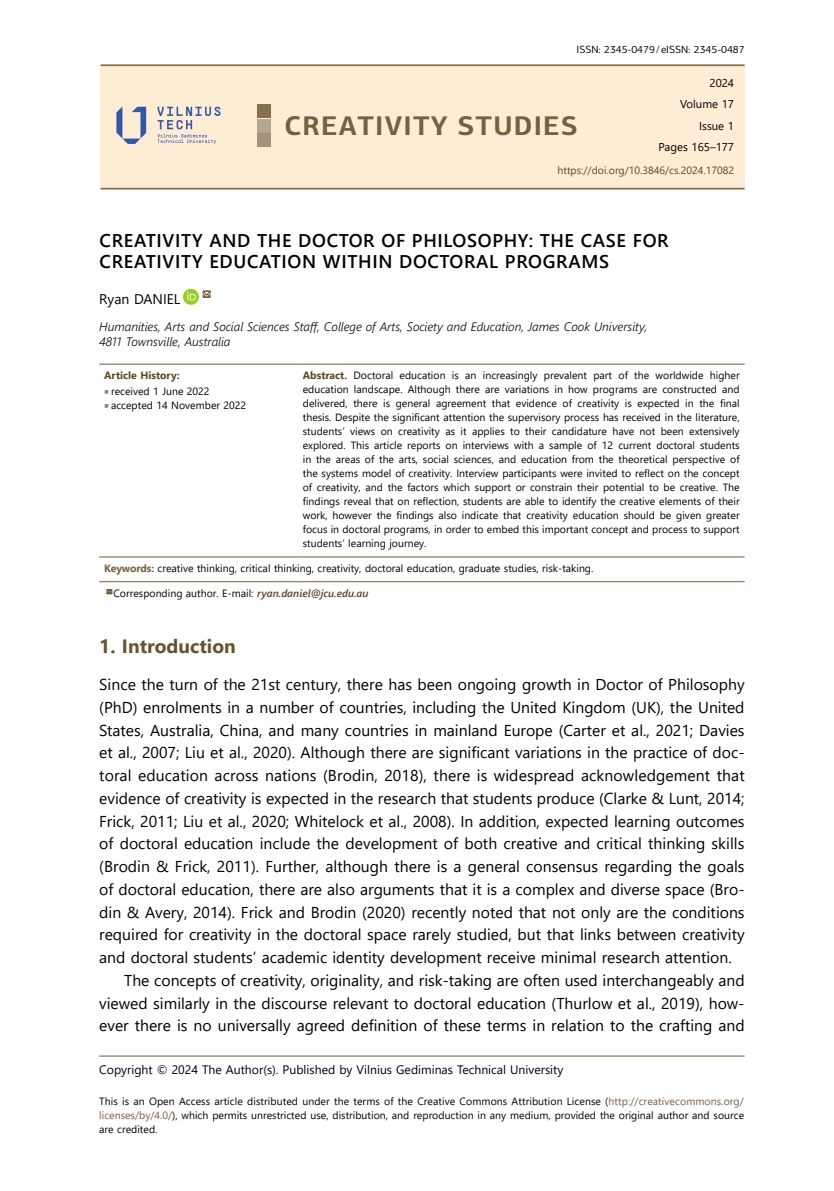
<style>
.page{position:relative;width:834px;height:1191px;background:#fff}
.page>*{position:absolute;margin:0;border:0;box-sizing:border-box;transform-origin:0 0}
.t1{font:700 27.12px "PF Centro Sans Pro";letter-spacing:.045em;color:#77603e}
.t2{font:700 19.25px "Segoe UI";color:#69522e}
.t3{font:600 18.38px/21px "Segoe UI";letter-spacing:.035em;color:#000}
.t4{font:15.75px "Segoe UI";color:#000}
.t5{font:14px "Segoe UI";color:#000}
.t6{font:italic 300 12.25px/15.4px "Segoe UI";color:#000}
.t7{font:12.25px "Segoe UI";color:#000}
.t8{font:11.38px/21.2px "Segoe UI";color:#000;text-align:right}
.t9{font:10.5px/14px "Segoe UI";color:#000;text-align:justify}
.t10{font:10.5px "Segoe UI";color:#5c4521}
.t11{font:10.5px "PF Centro Sans Pro";color:#000}
.t12{font:700 10.5px "Segoe UI";color:#5c4521}
.s1{font-weight:700;color:#5c4521}
.s2{font-family:"Minion Pro";font-size:12.25px;color:#958064}
.s3{font-weight:700;color:#77603e}
.s4{font-weight:600;font-style:italic;color:#5c4521}
.s5{color:#77603e}
</style>
<div class="page">
<hr style="left:99px;top:1055px;width:645px;height:1px;background:#958064">
<div style="left:100px;top:66px;width:644px;height:122px;background:#feecd4"></div>
<hr style="left:100px;top:64px;width:644px;height:2px;background:#857050">
<hr style="left:100px;top:188px;width:644px;height:1px;background:#857050">
<svg style="left:116px;top:106px;width:30px;height:38px"></svg>
<svg style="left:158px;top:107px;width:62px;height:37px"></svg>
<div style="left:257px;top:105px;width:13px;height:13px;background:#857050"></div>
<div style="left:257px;top:133px;width:13px;height:14px;background:#a4937a"></div>
<div style="left:257px;top:119px;width:13px;height:13px;background:#b5a692"></div>
<svg style="left:183px;top:289px;width:16px;height:16px"></svg>
<svg style="left:187px;top:292px;width:9px;height:8px"></svg>
<svg style="left:202px;top:290px;width:9px;height:8px"></svg>
<hr style="left:99px;top:363px;width:199px;height:2px;background:#958064">
<hr style="left:298px;top:363px;width:446px;height:2px;background:#958064">
<hr style="left:99px;top:556px;width:199px;height:1px;background:#958064">
<hr style="left:298px;top:556px;width:446px;height:1px;background:#958064">
<hr style="left:99px;top:581px;width:199px;height:1px;background:#958064">
<hr style="left:298px;top:581px;width:446px;height:1px;background:#958064">
<svg style="left:106px;top:589px;width:7px;height:5px"></svg>
<p class="t11" style="left:576px;top:43px;width:169px">ISSN: 2345-0479/eISSN: 2345-0487</p>
<p class="t8" style="left:658px;top:72px;width:77px">2024<br>Volume 17<br>Issue 1<br>Pages 165–177</p>
<p class="t10" style="left:557px;top:160px;width:178px">https://doi.org/10.3846/cs.2024.17082</p>
<h1 class="t1" style="left:284px;top:109px;width:295px">CREATIVITY STUDIES</h1>
<h3 class="t3" style="left:100px;top:228px;width:570px">CREATIVITY AND THE DOCTOR OF PHILOSOPHY: THE CASE FOR<br>CREATIVITY EDUCATION WITHIN DOCTORAL PROGRAMS</h3>
<h3 class="t5" style="left:99px;top:286px;width:83px">Ryan DANIEL</h3>
<p class="t6" style="left:99px;top:317px;width:549px">Humanities, Arts and Social Sciences Staff, College of Arts, Society and Education, James Cook University,<br>4811 Townsville, Australia</p>
<p class="t12" style="left:104px;top:366px;width:77px">Article History:</p>
<p class="t9" style="left:303px;top:368px;width:438px"><span class="s1">Abstract.</span> Doctoral education is an increasingly prevalent part of the worldwide higher education landscape. Although there are variations in how programs are constructed and delivered, there is general agreement that evidence of creativity is expected in the final thesis. Despite the significant attention the supervisory process has received in the literature, students’ views on creativity as it applies to their candidature have not been extensively explored. This article reports on interviews with a sample of 12 current doctoral students in the areas of the arts, social sciences, and education from the theoretical perspective of the systems model of creativity. Interview participants were invited to reflect on the concept of creativity, and the factors which support or constrain their potential to be creative. The findings reveal that on reflection, students are able to identify the creative elements of their work, however the findings also indicate that creativity education should be given greater focus in doctoral programs, in order to embed this important concept and process to support students’ learning journey.</p>
<p class="t9" style="left:104px;top:384px;width:107px"><span class="s2">■</span> received 1 June 2022</p>
<p class="t9" style="left:104px;top:398px;width:143px"><span class="s2">■</span> accepted 14 November 2022</p>
<p class="t9" style="left:104px;top:560px;width:490px"><span class="s3">Keywords:</span> creative thinking, critical thinking, creativity, doctoral education, graduate studies, risk-taking.</p>
<p class="t9" style="left:113px;top:585px;width:257px">Corresponding author. E-mail: <span class="s4">ryan.daniel@jcu.edu.au</span></p>
<h2 class="t2" style="left:99px;top:627px;width:138px">1. Introduction</h2>
<h3 class="t4" style="left:99px;top:669px;width:646px">Since the turn of the 21st century, there has been ongoing growth in Doctor of Philosophy</h3>
<h3 class="t4" style="left:99px;top:692px;width:646px">(PhD) enrolments in a number of countries, including the United Kingdom (UK), the United</h3>
<h3 class="t4" style="left:99px;top:715px;width:646px">States, Australia, China, and many countries in mainland Europe (Carter et al., 2021; Davies</h3>
<h3 class="t4" style="left:99px;top:738px;width:646px">et al., 2007; Liu et al., 2020). Although there are significant variations in the practice of doc-</h3>
<h3 class="t4" style="left:99px;top:760px;width:646px">toral education across nations (Brodin, 2018), there is widespread acknowledgement that</h3>
<h3 class="t4" style="left:99px;top:783px;width:646px">evidence of creativity is expected in the research that students produce (Clarke &amp; Lunt, 2014;</h3>
<h3 class="t4" style="left:99px;top:806px;width:646px">Frick, 2011; Liu et al., 2020; Whitelock et al., 2008). In addition, expected learning outcomes</h3>
<h3 class="t4" style="left:99px;top:829px;width:646px">of doctoral education include the development of both creative and critical thinking skills</h3>
<h3 class="t4" style="left:99px;top:851px;width:646px">(Brodin &amp; Frick, 2011). Further, although there is a general consensus regarding the goals</h3>
<h3 class="t4" style="left:99px;top:874px;width:646px">of doctoral education, there are also arguments that it is a complex and diverse space (Bro-</h3>
<h3 class="t4" style="left:99px;top:897px;width:646px">din &amp; Avery, 2014). Frick and Brodin (2020) recently noted that not only are the conditions</h3>
<h3 class="t4" style="left:99px;top:920px;width:646px">required for creativity in the doctoral space rarely studied, but that links between creativity</h3>
<h3 class="t4" style="left:99px;top:942px;width:634px">and doctoral students’ academic identity development receive minimal research attention.</h3>
<h3 class="t4" style="left:124px;top:965px;width:622px">The concepts of creativity, originality, and risk-taking are often used interchangeably and</h3>
<h3 class="t4" style="left:99px;top:988px;width:646px">viewed similarly in the discourse relevant to doctoral education (Thurlow et al., 2019), how-</h3>
<h3 class="t4" style="left:99px;top:1011px;width:646px">ever there is no universally agreed definition of these terms in relation to the crafting and</h3>
<p class="t7" style="left:99px;top:1058px;width:465px">Copyright © 2024 The Author(s). Published by Vilnius Gediminas Technical University</p>
<p class="t9" style="left:99px;top:1093px;width:646px">This is an Open Access article distributed under the terms of the Creative Commons Attribution License (<span class="s5">http://creativecommons.org/ licenses/by/4.0/</span>), which permits unrestricted use, distribution, and reproduction in any medium, provided the original author and source are credited.</p>
</div>
